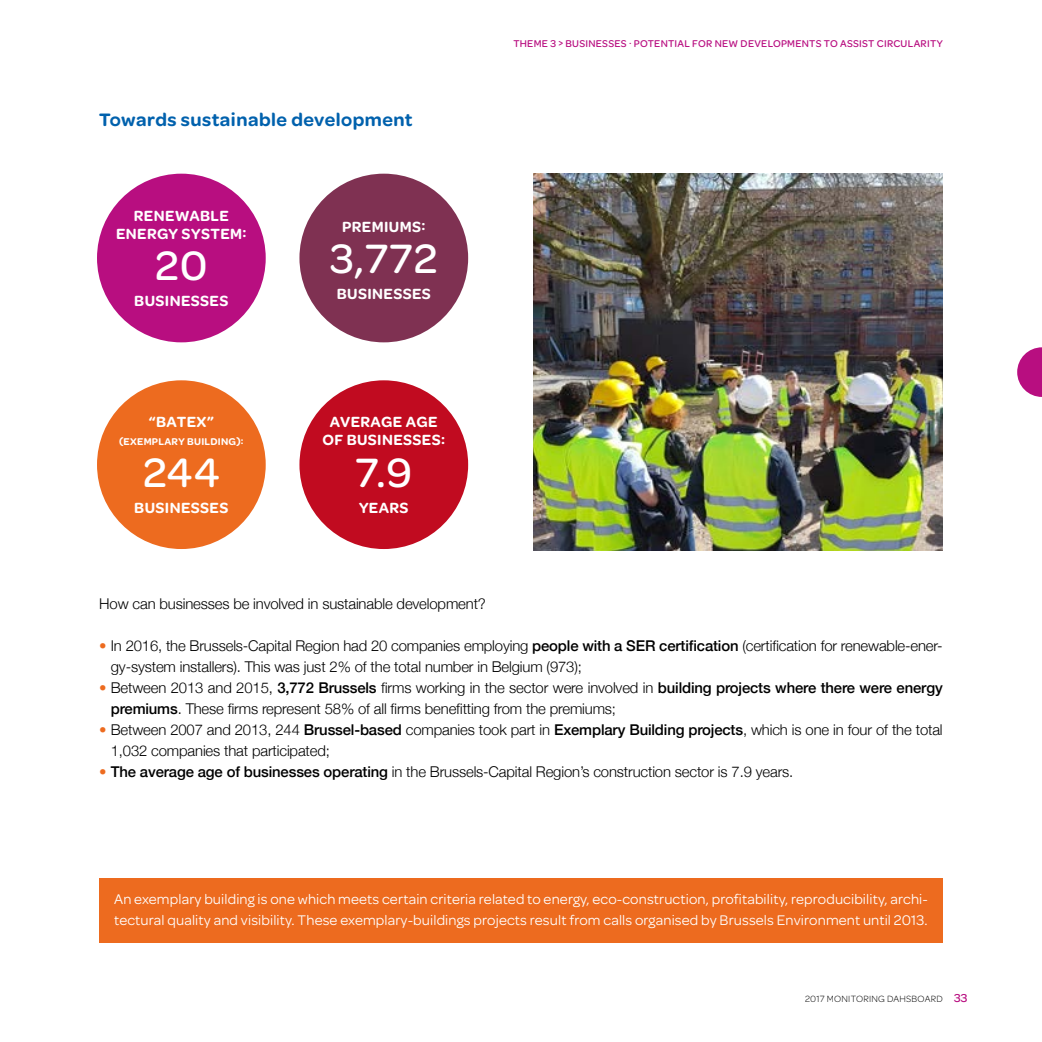
<style>
.page{position:relative;width:1042px;height:1042px;background:#fff}
.page>*{position:absolute;margin:0;border:0;box-sizing:border-box;transform-origin:0 0}
.t1{font:500 43.75px "Omnes";letter-spacing:.025em;color:#fff}
.t2{font:600 19.25px "Omnes";letter-spacing:.025em;color:#0061ad}
.t3{font:600 15.75px/17.5px "Omnes";letter-spacing:.025em;color:#fff;text-align:center}
.t4{font:300 14.88px/21px "Helvetica Neue";letter-spacing:-.01em;color:#000}
.t5{font:14.88px/21px "Omnes";letter-spacing:.01em;color:#fff}
.t6{font:500 10.5px "Omnes";letter-spacing:.025em;color:#b80e80}
.t7{font:600 10.5px "Omnes";letter-spacing:.025em;color:#fff}
.t8{font:300 9.62px "Omnes";letter-spacing:.025em;color:#000}
.s1{color:#ed6b1f}
.s2{font-weight:500}
.s3{font-weight:500;font-size:12.25px;color:#b80e80}
</style>
<div class="page">
<svg style="left:1017px;top:347px;width:25px;height:50px"></svg>
<div style="left:99px;top:878px;width:844px;height:65px;background:#ed6b1f"></div>
<div style="left:97px;top:174px;width:169px;height:168px;background:#b80e80;border-radius:50%"></div>
<div style="left:97px;top:380px;width:169px;height:169px;background:#ed6b1f;border-radius:50%"></div>
<div style="left:299px;top:174px;width:169px;height:168px;background:#7f3152;border-radius:50%"></div>
<div style="left:299px;top:380px;width:169px;height:169px;background:#c10b20;border-radius:50%"></div>
<img style="left:533px;top:174px;width:410px;height:377px">
<p class="t2" style="left:99px;top:106px;width:315px">Towards sustainable development</p>
<p class="t3" style="left:116px;top:206px;width:132px">RENEWABLE<br>ENERGY SYSTEM:</p>
<h1 class="t1" style="left:155px;top:235px;width:54px">20</h1>
<p class="t3" style="left:134px;top:291px;width:96px">BUSINESSES</p>
<p class="t3" style="left:149px;top:413px;width:67px">“BATEX”</p>
<p class="t7" style="left:119px;top:434px;width:126px">(EXEMPLARY BUILDING):</p>
<h1 class="t1" style="left:143px;top:442px;width:78px">244</h1>
<p class="t3" style="left:134px;top:498px;width:96px">BUSINESSES</p>
<p class="t3" style="left:342px;top:217px;width:85px">PREMIUMS:</p>
<h1 class="t1" style="left:330px;top:228px;width:108px">3,772</h1>
<p class="t3" style="left:337px;top:284px;width:96px">BUSINESSES</p>
<p class="t3" style="left:322px;top:413px;width:124px">AVERAGE AGE<br>OF BUSINESSES:</p>
<h1 class="t1" style="left:355px;top:442px;width:58px">7.9</h1>
<p class="t3" style="left:359px;top:498px;width:51px">YEARS</p>
<p class="t6" style="left:513px;top:36px;width:431px">THEME 3 &gt; BUSINESSES · POTENTIAL FOR NEW DEVELOPMENTS TO ASSIST CIRCULARITY</p>
<p class="t4" style="left:99px;top:592px;width:388px">How can businesses be involved in sustainable development?</p>
<p class="t4" style="left:111px;top:634px;width:833px;text-indent:-12px"><span class="s1">•</span> In 2016, the Brussels-Capital Region had 20 companies employing <span class="s2">people with a SER certification</span> (certification for renewable-ener&shy;gy-system installers). This was just 2% of the total number in Belgium (973);</p>
<p class="t4" style="left:111px;top:676px;width:833px;text-indent:-12px"><span class="s1">•</span> Between 2013 and 2015, <span class="s2">3,772 Brussels</span> firms working in the sector were involved in <span class="s2">building projects where there were energy premiums</span>. These firms represent 58% of all firms benefitting from the premiums;</p>
<p class="t4" style="left:111px;top:718px;width:833px;text-indent:-12px"><span class="s1">•</span> Between 2007 and 2013, 244 <span class="s2">Brussel-based</span> companies took part in <span class="s2">Exemplary Building projects</span>, which is one in four of the total<br>1,032 companies that participated;</p>
<p class="t4" style="left:99px;top:760px;width:695px"><span class="s1">•</span> <span class="s2">The average age of businesses operating</span> in the Brussels-Capital Region’s construction sector is 7.9 years.</p>
<p class="t5" style="left:114px;top:887px;width:815px">An exemplary building is one which meets certain criteria related to energy, eco-construction, profitability, reproducibility, archi&shy;tectural quality and visibility. These exemplary-buildings projects result from calls organised by Brussels Environment until 2013.</p>
<p class="t8" style="left:805px;top:993px;width:164px">2017 MONITORING DAHSBOARD <span class="s3">33</span></p>
</div>
